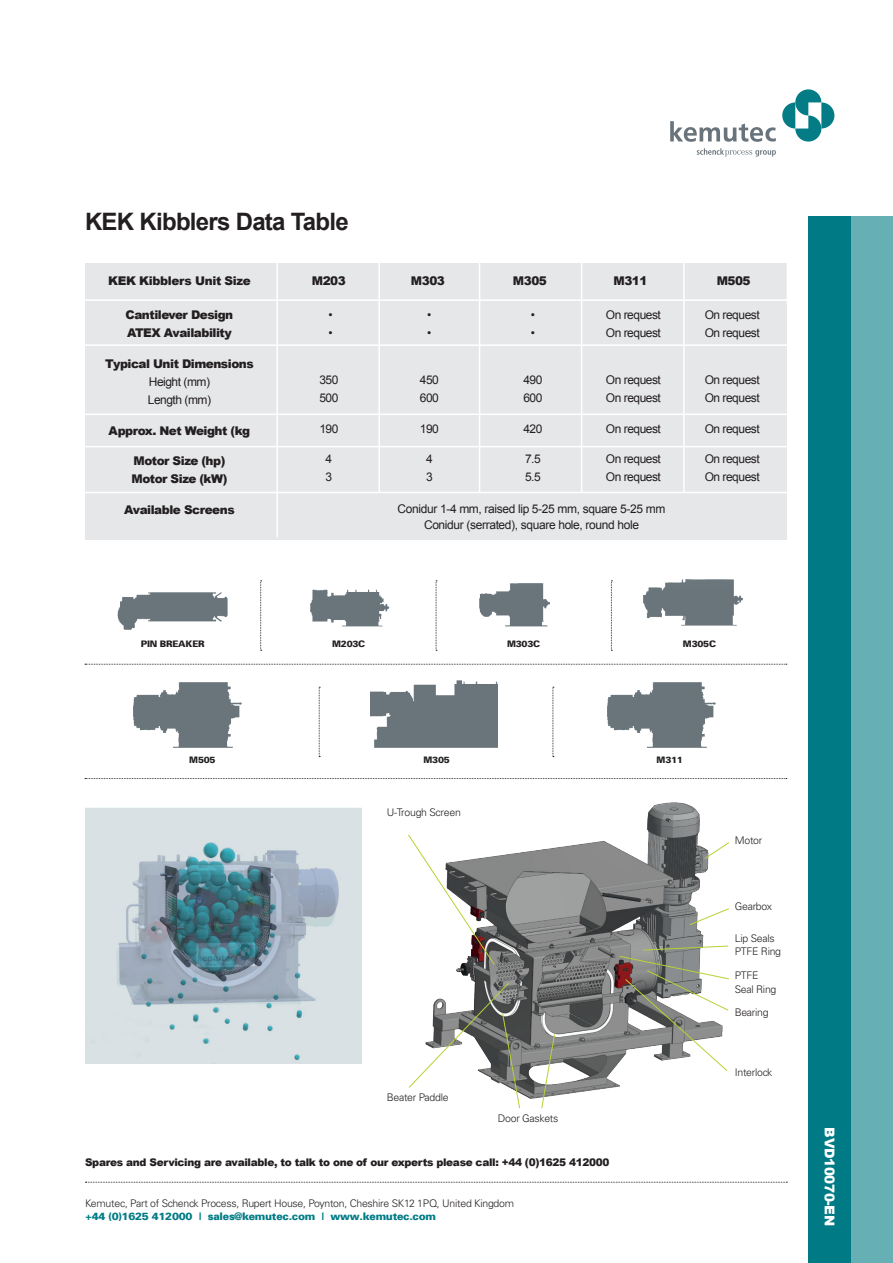
<style>
.page{position:relative;width:893px;height:1263px;background:#fff}
.page>*{position:absolute;margin:0;border:0;box-sizing:border-box;transform-origin:0 0}
.t1{font:700 24px "Arial";letter-spacing:-.03em;color:#231f20}
.t2{font:900 13.5px "Arial";letter-spacing:-.025em;color:#fff}
.t3{font:12px/16.5px "Arial";letter-spacing:-.04em;color:#231f20;text-align:center}
.t4{font:900 12px/18px "Arial";letter-spacing:-.04em;color:#231f20}
.t5{font:300 10.5px/13.5px "Univers LT Std";letter-spacing:-.025em;color:#231f20}
.t6{font:900 10.5px "Arial";letter-spacing:-.03em;color:#231f20}
.t7{font:900 10.5px "Univers 75";letter-spacing:-.025em;color:#007b85}
.t8{font:900 9px "Univers 75";letter-spacing:-.025em;color:#231f20}
.s1{font-weight:400}
</style>
<div class="page">
<svg style="left:782px;top:89px;width:52px;height:53px"></svg>
<svg style="left:697px;top:148px;width:79px;height:9px"></svg>
<svg style="left:670px;top:121px;width:106px;height:21px"></svg>
<div style="left:850px;top:217px;width:43px;height:1046px;background:#66afb5"></div>
<div style="left:808px;top:217px;width:42px;height:1046px;background:#007b85"></div>
<div style="left:85px;top:298px;width:702px;height:242px;background:#e6e7e9"></div>
<div style="left:85px;top:264px;width:702px;height:38px;background:#e6e7e9"></div>
<hr style="left:77px;top:414px;width:714px;height:1px;background:#fff">
<hr style="left:77px;top:299px;width:714px;height:2px;background:#fff">
<hr style="left:77px;top:344px;width:714px;height:2px;background:#fff">
<hr style="left:77px;top:446px;width:714px;height:1px;background:#fff">
<hr style="left:77px;top:492px;width:714px;height:1px;background:#fff">
<hr style="left:276px;top:259px;width:2px;height:278px;background:#fff">
<hr style="left:378px;top:259px;width:2px;height:233px;background:#fff">
<hr style="left:479px;top:259px;width:1px;height:233px;background:#fff">
<hr style="left:581px;top:259px;width:1px;height:233px;background:#fff">
<hr style="left:683px;top:259px;width:2px;height:233px;background:#fff">
<svg style="left:260px;top:580px;width:2px;height:71px"></svg>
<svg style="left:319px;top:687px;width:1px;height:70px"></svg>
<svg style="left:436px;top:580px;width:1px;height:71px"></svg>
<svg style="left:553px;top:687px;width:1px;height:70px"></svg>
<svg style="left:85px;top:778px;width:702px;height:1px"></svg>
<svg style="left:85px;top:664px;width:702px;height:1px"></svg>
<svg style="left:611px;top:580px;width:1px;height:71px"></svg>
<img style="left:117px;top:592px;width:111px;height:38px">
<img style="left:133px;top:682px;width:109px;height:66px">
<img style="left:370px;top:680px;width:127px;height:68px">
<img style="left:607px;top:682px;width:109px;height:66px">
<img style="left:310px;top:589px;width:80px;height:38px">
<img style="left:479px;top:583px;width:71px;height:44px">
<img style="left:643px;top:579px;width:100px;height:47px">
<svg style="left:85px;top:1182px;width:702px;height:1px"></svg>
<img style="left:85px;top:808px;width:276px;height:255px">
<img style="left:456px;top:802px;width:253px;height:297px">
<svg style="left:689px;top:908px;width:40px;height:17px"></svg>
<svg style="left:704px;top:842px;width:25px;height:17px"></svg>
<svg style="left:619px;top:945px;width:110px;height:126px"></svg>
<svg style="left:541px;top:1034px;width:14px;height:75px"></svg>
<svg style="left:408px;top:982px;width:112px;height:127px"></svg>
<svg style="left:408px;top:834px;width:87px;height:131px"></svg>
<p class="t1" style="left:85px;top:206px;width:265px">KEK Kibblers Data Table</p>
<p class="t4" style="left:108px;top:271px;width:144px">KEK Kibblers Unit Size</p>
<p class="t4" style="left:312px;top:271px;width:35px">M203</p>
<p class="t4" style="left:411px;top:271px;width:35px">M303</p>
<p class="t4" style="left:513px;top:271px;width:35px">M305</p>
<p class="t4" style="left:613px;top:271px;width:35px">M311</p>
<p class="t4" style="left:717px;top:271px;width:35px">M505</p>
<p class="t4" style="left:126px;top:305px;width:109px">Cantilever Design<br>ATEX Availability</p>
<p class="t4" style="left:105px;top:354px;width:150px;text-align:center">Typical Unit Dimensions<br><span class="s1">Height (mm)<br>Length (mm)</span></p>
<p class="t4" style="left:109px;top:421px;width:143px">Approx. Net Weight (kg</p>
<p class="t4" style="left:132px;top:452px;width:97px">Motor Size (hp)<br>Motor Size (kW)</p>
<p class="t4" style="left:124px;top:500px;width:112px">Available Screens</p>
<p class="t3" style="left:329px;top:307px;width:6px">•</p>
<p class="t3" style="left:427px;top:307px;width:6px">•</p>
<p class="t3" style="left:531px;top:307px;width:6px">•</p>
<p class="t3" style="left:606px;top:307px;width:57px">On request</p>
<p class="t3" style="left:705px;top:307px;width:57px">On request</p>
<p class="t3" style="left:329px;top:325px;width:6px">•</p>
<p class="t3" style="left:427px;top:325px;width:6px">•</p>
<p class="t3" style="left:531px;top:325px;width:6px">•</p>
<p class="t3" style="left:606px;top:325px;width:57px">On request</p>
<p class="t3" style="left:705px;top:325px;width:57px">On request</p>
<p class="t3" style="left:319px;top:372px;width:21px">350</p>
<p class="t3" style="left:420px;top:372px;width:21px">450</p>
<p class="t3" style="left:523px;top:372px;width:21px">490</p>
<p class="t3" style="left:606px;top:372px;width:57px">On request</p>
<p class="t3" style="left:705px;top:372px;width:57px">On request</p>
<p class="t3" style="left:319px;top:390px;width:21px">500</p>
<p class="t3" style="left:420px;top:390px;width:21px">600</p>
<p class="t3" style="left:523px;top:390px;width:21px">600</p>
<p class="t3" style="left:606px;top:390px;width:57px">On request</p>
<p class="t3" style="left:705px;top:390px;width:57px">On request</p>
<p class="t3" style="left:319px;top:420px;width:21px">190</p>
<p class="t3" style="left:420px;top:420px;width:21px">190</p>
<p class="t3" style="left:523px;top:420px;width:21px">420</p>
<p class="t3" style="left:606px;top:420px;width:57px">On request</p>
<p class="t3" style="left:705px;top:420px;width:57px">On request</p>
<p class="t3" style="left:326px;top:451px;width:8px">4</p>
<p class="t3" style="left:426px;top:451px;width:8px">4</p>
<p class="t3" style="left:525px;top:451px;width:17px">7.5</p>
<p class="t3" style="left:606px;top:451px;width:57px">On request</p>
<p class="t3" style="left:705px;top:451px;width:57px">On request</p>
<p class="t3" style="left:326px;top:469px;width:8px">3</p>
<p class="t3" style="left:426px;top:469px;width:8px">3</p>
<p class="t3" style="left:525px;top:469px;width:17px">5.5</p>
<p class="t3" style="left:606px;top:469px;width:57px">On request</p>
<p class="t3" style="left:705px;top:469px;width:57px">On request</p>
<p class="t3" style="left:398px;top:500px;width:269px">Conidur 1-4 mm, raised lip 5-25 mm, square 5-25 mm<br>Conidur (serrated), square hole, round hole</p>
<p class="t8" style="left:141px;top:638px;width:65px">PIN BREAKER</p>
<p class="t8" style="left:332px;top:638px;width:35px">M203C</p>
<p class="t8" style="left:507px;top:638px;width:35px">M303C</p>
<p class="t8" style="left:683px;top:638px;width:35px">M305C</p>
<p class="t8" style="left:189px;top:754px;width:28px">M505</p>
<p class="t8" style="left:424px;top:754px;width:28px">M305</p>
<p class="t8" style="left:657px;top:754px;width:28px">M311</p>
<p class="t5" style="left:387px;top:805px;width:75px">U-Trough Screen</p>
<p class="t5" style="left:735px;top:834px;width:29px">Motor</p>
<p class="t5" style="left:735px;top:900px;width:39px">Gearbox</p>
<p class="t5" style="left:735px;top:931px;width:48px">Lip Seals<br>PTFE Ring</p>
<p class="t5" style="left:735px;top:969px;width:43px">PTFE<br>Seal Ring</p>
<p class="t5" style="left:735px;top:1005px;width:35px">Bearing</p>
<p class="t5" style="left:735px;top:1065px;width:39px">Interlock</p>
<p class="t5" style="left:387px;top:1091px;width:63px">Beater Paddle</p>
<p class="t5" style="left:498px;top:1111px;width:62px">Door Gaskets</p>
<p class="t6" style="left:85px;top:1155px;width:526px">Spares and Servicing are available, to talk to one of our experts please call: +44 (0)1625 412000</p>
<p class="t5" style="left:85px;top:1196px;width:431px">Kemutec, Part of Schenck Process, Rupert House, Poynton, Cheshire SK12 1PQ, United Kingdom</p>
<p class="t7" style="left:85px;top:1210px;width:352px">+44 (0)1625 412000 | sales@kemutec.com | www.kemutec.com</p>
<p class="t2" style="left:840px;top:1127px;width:100px;rotate:90deg">BVD10070-EN</p>
</div>
